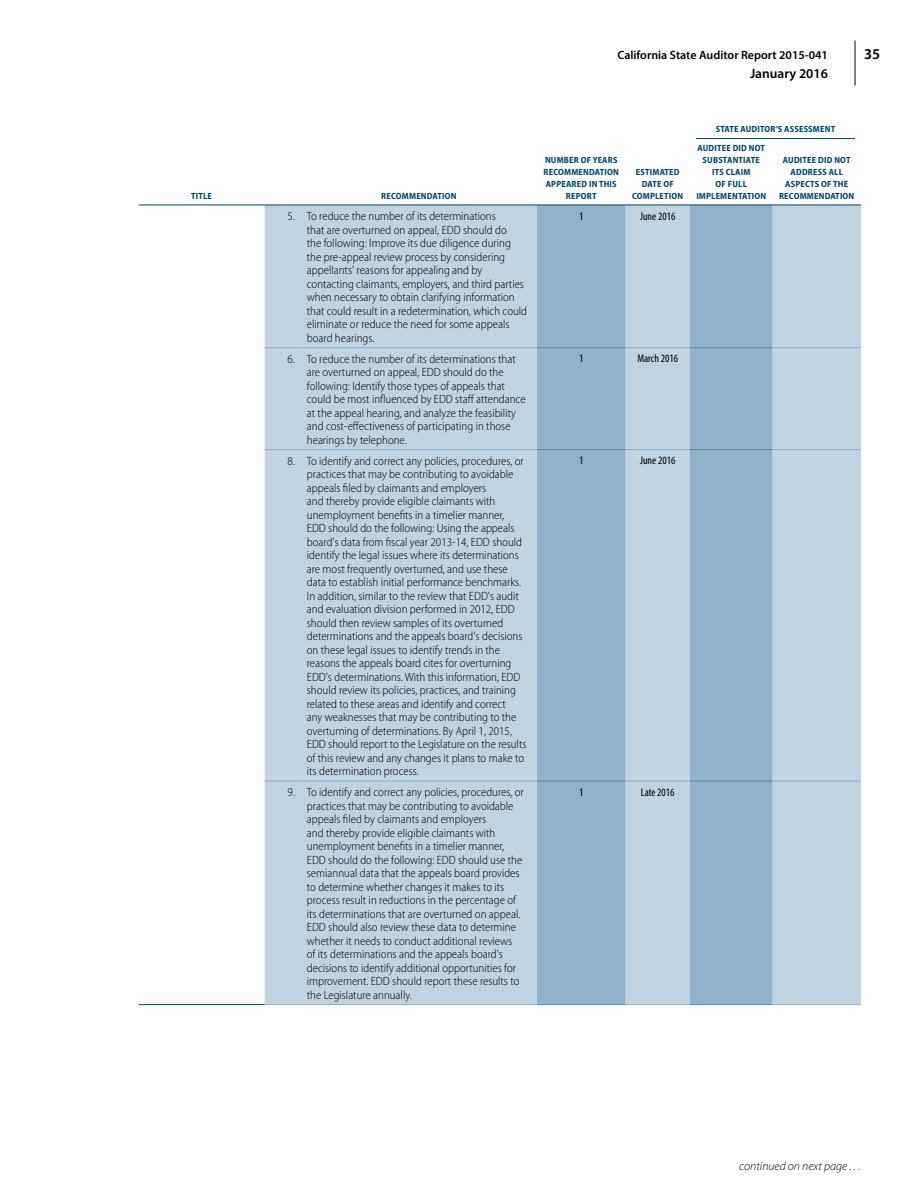
<style>
.page{position:relative;width:918px;height:1188px;background:#fff}
.page>*{position:absolute;margin:0;border:0;box-sizing:border-box;transform-origin:0 0}
.t1{font:600 15px "Myriad Pro";color:#000}
.t2{font:600 13.5px "Myriad Pro";color:#000}
.t3{font:300 semi-condensed 12px/13.5px "Myriad Pro";color:#000}
.t4{font:600 12px "Myriad Pro";color:#000}
.t5{font:italic 300 12px "Myriad Pro";color:#000}
.t6{font:condensed 11.25px "Myriad Pro";color:#000}
.t7{font:700 semi-condensed 9px/12px "Myriad Pro";letter-spacing:.02em;color:#00446a;text-align:center}
</style>
<div class="page">
<hr style="left:855px;top:40px;width:1px;height:46px;background:#000">
<div style="left:265px;top:206px;width:596px;height:798px;background:#c1d2e1"></div>
<svg style="left:537px;top:206px;width:235px;height:798px;background:#9ebad0"></svg>
<hr style="left:265px;top:347px;width:36px;height:1px;background:#91b1ca">
<hr style="left:265px;top:449px;width:36px;height:1px;background:#91b1ca">
<hr style="left:265px;top:781px;width:36px;height:1px;background:#91b1ca">
<hr style="left:265px;top:1004px;width:36px;height:1px;background:#91b1ca">
<hr style="left:301px;top:347px;width:236px;height:1px;background:#91b1ca">
<hr style="left:301px;top:449px;width:236px;height:1px;background:#91b1ca">
<hr style="left:301px;top:781px;width:236px;height:1px;background:#91b1ca">
<hr style="left:301px;top:1004px;width:236px;height:1px;background:#91b1ca">
<hr style="left:537px;top:347px;width:89px;height:1px;background:#578bac">
<hr style="left:537px;top:449px;width:89px;height:1px;background:#578bac">
<hr style="left:537px;top:781px;width:89px;height:1px;background:#578bac">
<hr style="left:537px;top:1004px;width:89px;height:1px;background:#578bac">
<hr style="left:626px;top:347px;width:64px;height:1px;background:#91b1ca">
<hr style="left:626px;top:449px;width:64px;height:1px;background:#91b1ca">
<hr style="left:626px;top:781px;width:64px;height:1px;background:#91b1ca">
<hr style="left:626px;top:1004px;width:64px;height:1px;background:#91b1ca">
<hr style="left:690px;top:347px;width:82px;height:1px;background:#578bac">
<hr style="left:690px;top:449px;width:82px;height:1px;background:#578bac">
<hr style="left:690px;top:781px;width:82px;height:1px;background:#578bac">
<hr style="left:690px;top:1004px;width:82px;height:1px;background:#578bac">
<hr style="left:772px;top:347px;width:89px;height:1px;background:#91b1ca">
<hr style="left:772px;top:449px;width:89px;height:1px;background:#91b1ca">
<hr style="left:772px;top:781px;width:89px;height:1px;background:#91b1ca">
<hr style="left:772px;top:1004px;width:89px;height:1px;background:#91b1ca">
<hr style="left:139px;top:1004px;width:126px;height:1px;background:#00446a">
<hr style="left:139px;top:205px;width:126px;height:1px;background:#00446a">
<hr style="left:265px;top:205px;width:36px;height:1px;background:#00446a">
<hr style="left:301px;top:205px;width:236px;height:1px;background:#00446a">
<hr style="left:537px;top:205px;width:89px;height:1px;background:#00446a">
<hr style="left:626px;top:205px;width:64px;height:1px;background:#00446a">
<hr style="left:690px;top:205px;width:82px;height:1px;background:#00446a">
<hr style="left:772px;top:205px;width:89px;height:1px;background:#00446a">
<hr style="left:696px;top:138px;width:159px;height:1px;background:#00446a">
<p class="t4" style="left:617px;top:47px;width:212px">California State Auditor Report 2015-041</p>
<p class="t1" style="left:864px;top:44px;width:18px">35</p>
<p class="t2" style="left:750px;top:65px;width:79px">January 2016</p>
<p class="t7" style="left:191px;top:190px;width:22px">TITLE</p>
<p class="t7" style="left:381px;top:190px;width:77px">RECOMMENDATION</p>
<p class="t7" style="left:544px;top:154px;width:77px">NUMBER OF YEARS<br>RECOMMENDATION<br>APPEARED IN THIS<br>REPORT</p>
<p class="t7" style="left:632px;top:166px;width:53px">ESTIMATED<br>DATE OF<br>COMPLETION</p>
<p class="t3" style="left:307px;top:210px;width:222px;text-indent:-19px">5. To reduce the number of its determinations<br>that are overturned on appeal, EDD should do<br>the following: Improve its due diligence during the pre‑appeal review process by considering appellants' reasons for appealing and by contacting claimants, employers, and third parties when necessary to obtain clarifying information that could result in a redetermination, which could eliminate or reduce the need for some appeals board hearings.</p>
<p class="t6" style="left:579px;top:209px;width:6px">1</p>
<p class="t6" style="left:640px;top:209px;width:37px">June 2016</p>
<p class="t3" style="left:307px;top:352px;width:220px;text-indent:-19px">6. To reduce the number of its determinations that are overturned on appeal, EDD should do the following: Identify those types of appeals that could be most influenced by EDD staff attendance at the appeal hearing, and analyze the feasibility and cost‑effectiveness of participating in those hearings by telephone.</p>
<p class="t6" style="left:579px;top:352px;width:6px">1</p>
<p class="t6" style="left:637px;top:352px;width:42px">March 2016</p>
<p class="t3" style="left:307px;top:454px;width:221px;text-indent:-19px">8. To identify and correct any policies, procedures, or practices that may be contributing to avoidable appeals filed by claimants and employers<br>and thereby provide eligible claimants with unemployment benefits in a timelier manner,<br>EDD should do the following: Using the appeals board's data from fiscal year 2013‑14, EDD should identify the legal issues where its determinations are most frequently overturned, and use these data to establish initial performance benchmarks.<br>In addition, similar to the review that EDD's audit and evaluation division performed in 2012, EDD should then review samples of its overturned determinations and the appeals board's decisions on these legal issues to identify trends in the reasons the appeals board cites for overturning EDD's determinations. With this information, EDD should review its policies, practices, and training related to these areas and identify and correct<br>any weaknesses that may be contributing to the overturning of determinations. By April 1, 2015, EDD should report to the Legislature on the results of this review and any changes it plans to make to its determination process.</p>
<p class="t6" style="left:579px;top:454px;width:6px">1</p>
<p class="t6" style="left:640px;top:454px;width:37px">June 2016</p>
<p class="t3" style="left:307px;top:786px;width:218px;text-indent:-19px">9. To identify and correct any policies, procedures, or practices that may be contributing to avoidable appeals filed by claimants and employers<br>and thereby provide eligible claimants with unemployment benefits in a timelier manner, EDD should do the following: EDD should use the semiannual data that the appeals board provides to determine whether changes it makes to its process result in reductions in the percentage of its determinations that are overturned on appeal.<br>EDD should also review these data to determine whether it needs to conduct additional reviews of its determinations and the appeals board's decisions to identify additional opportunities for improvement. EDD should report these results to the Legislature annually.</p>
<p class="t6" style="left:579px;top:785px;width:6px">1</p>
<p class="t6" style="left:641px;top:785px;width:35px">Late 2016</p>
<p class="t7" style="left:716px;top:123px;width:121px">STATE AUDITOR’S ASSESSMENT</p>
<p class="t7" style="left:696px;top:142px;width:71px">AUDITEE DID NOT<br>SUBSTANTIATE<br>ITS CLAIM<br>OF FULL<br>IMPLEMENTATION</p>
<p class="t7" style="left:779px;top:154px;width:77px">AUDITEE DID NOT<br>ADDRESS ALL<br>ASPECTS OF THE<br>RECOMMENDATION</p>
<p class="t5" style="left:739px;top:1160px;width:122px">continued on next page . . .</p>
</div>
